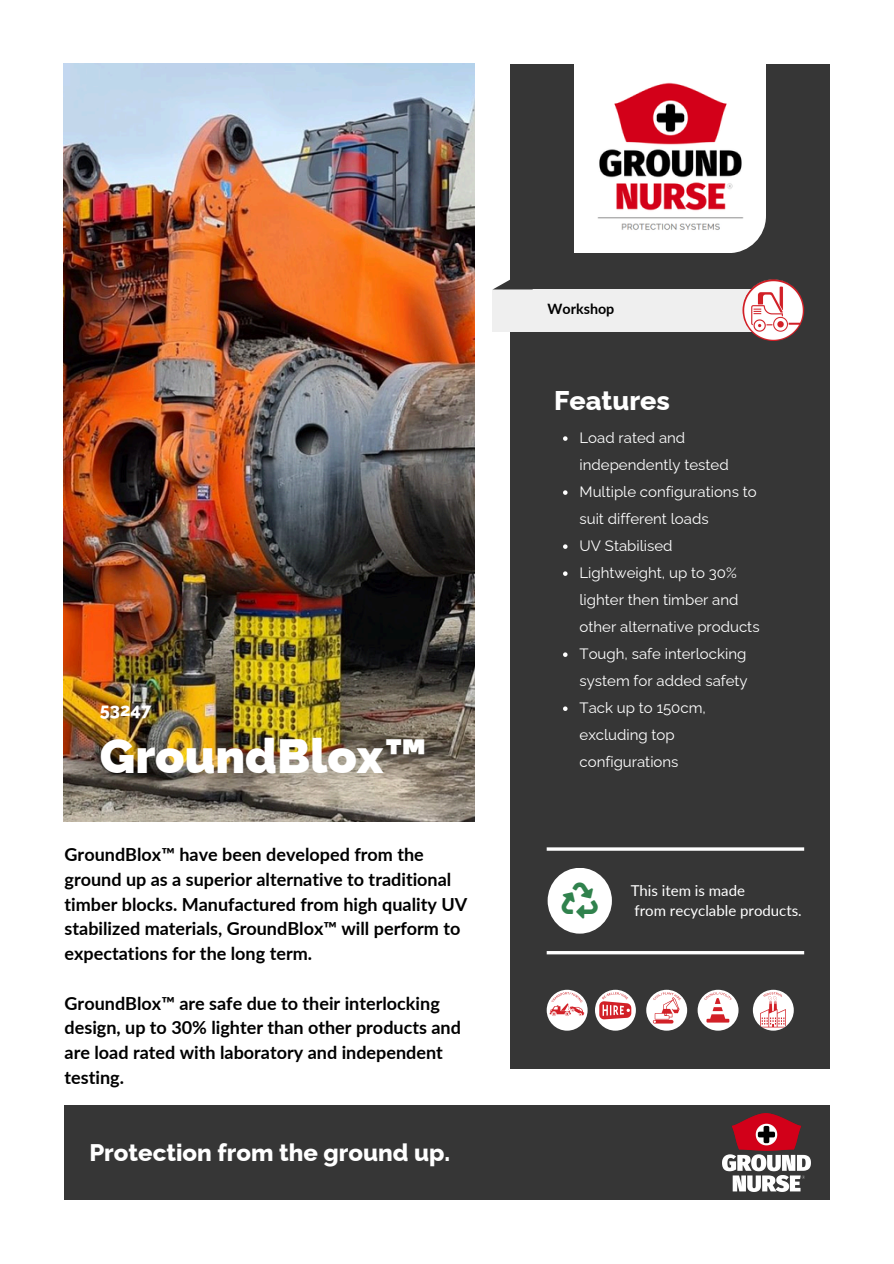
<style>
.page{position:relative;width:894px;height:1264px;background:#fff}
.page>*{position:absolute;margin:0;border:0;box-sizing:border-box;transform-origin:0 0}
.t1{font:900 48px "Raleway";color:#fff}
.t2{font:800 27px "Raleway";color:#fff}
.t3{font:800 24px "Raleway";color:#fff}
.t4{font:700 18px/24.8px "Lato";color:#000}
.t5{font:800 18px "Raleway";color:#fff}
.t6{font:15px/27px "Raleway";color:#fff}
.t7{font:15px "Lato";color:#fff}
.t8{font:700 14.25px "Lato";color:#000}
</style>
<div class="page">
<div style="left:64px;top:1104px;width:765px;height:95px;background:#363636"></div>
<div style="left:510px;top:64px;width:319px;height:1004px;background:#363636"></div>
<img style="left:64px;top:64px;width:410px;height:757px">
<div style="left:574px;top:64px;width:191px;height:189px;background:#fff;border-radius:37px"></div>
<div style="left:574px;top:64px;width:96px;height:189px;background:#fff"></div>
<div style="left:638px;top:64px;width:127px;height:94px;background:#fff"></div>
<div style="left:492px;top:289px;width:273px;height:43px;background:#efefef"></div>
<svg style="left:493px;top:279px;width:17px;height:10px"></svg>
<img style="left:742px;top:279px;width:62px;height:62px;border-radius:50%">
<hr style="left:546px;top:951px;width:258px;height:3px;background:#fff">
<hr style="left:546px;top:847px;width:258px;height:3px;background:#fff">
<div style="left:547px;top:867px;width:64px;height:66px;background:#fff;border-radius:50%"></div>
<img style="left:546px;top:989px;width:41px;height:41px;border-radius:50%">
<img style="left:594px;top:989px;width:41px;height:41px;border-radius:50%">
<img style="left:646px;top:989px;width:41px;height:41px;border-radius:50%">
<img style="left:697px;top:989px;width:41px;height:41px;border-radius:50%">
<img style="left:752px;top:989px;width:41px;height:41px;border-radius:50%">
<img style="left:722px;top:1113px;width:87px;height:78px">
<img style="left:597px;top:82px;width:147px;height:148px">
<svg style="left:563px;top:436px;width:4px;height:5px"></svg>
<svg style="left:563px;top:490px;width:4px;height:5px"></svg>
<svg style="left:563px;top:544px;width:4px;height:5px"></svg>
<svg style="left:563px;top:571px;width:4px;height:5px"></svg>
<svg style="left:563px;top:652px;width:4px;height:5px"></svg>
<svg style="left:563px;top:706px;width:4px;height:5px"></svg>
<p class="t5" style="left:100px;top:698px;width:53px">53247</p>
<p class="t1" style="left:100px;top:727px;width:329px">GroundBlox™</p>
<p class="t4" style="left:65px;top:841px;width:404px">GroundBlox™ have been developed from the ground up as a superior alternative to traditional timber blocks. Manufactured from high quality UV stabilized materials, GroundBlox™ will perform to expectations for the long term.</p>
<p class="t4" style="left:65px;top:990px;width:398px">GroundBlox™ are safe due to their interlocking design, up to 30% lighter than other products and are load rated with laboratory and independent testing.</p>
<p class="t3" style="left:89px;top:1138px;width:362px">Protection from the ground up.</p>
<p class="t8" style="left:547px;top:300px;width:68px">Workshop</p>
<p class="t2" style="left:554px;top:385px;width:117px">Features</p>
<p class="t6" style="left:579px;top:424px;width:151px">Load rated and independently tested</p>
<p class="t6" style="left:579px;top:478px;width:179px">Multiple configurations to suit different loads</p>
<p class="t6" style="left:579px;top:532px;width:94px">UV Stabilised</p>
<p class="t6" style="left:579px;top:559px;width:181px">Lightweight, up to 30% lighter then timber and other alternative products</p>
<p class="t6" style="left:579px;top:640px;width:170px">Tough, safe interlocking system for added safety</p>
<p class="t6" style="left:579px;top:694px;width:128px">Tack up to 150cm, excluding top configurations</p>
<h1 class="t7" style="left:630px;top:881px;width:116px">This item is made</h1>
<p class="t7" style="left:634px;top:901px;width:169px">from recyclable products.</p>
</div>
